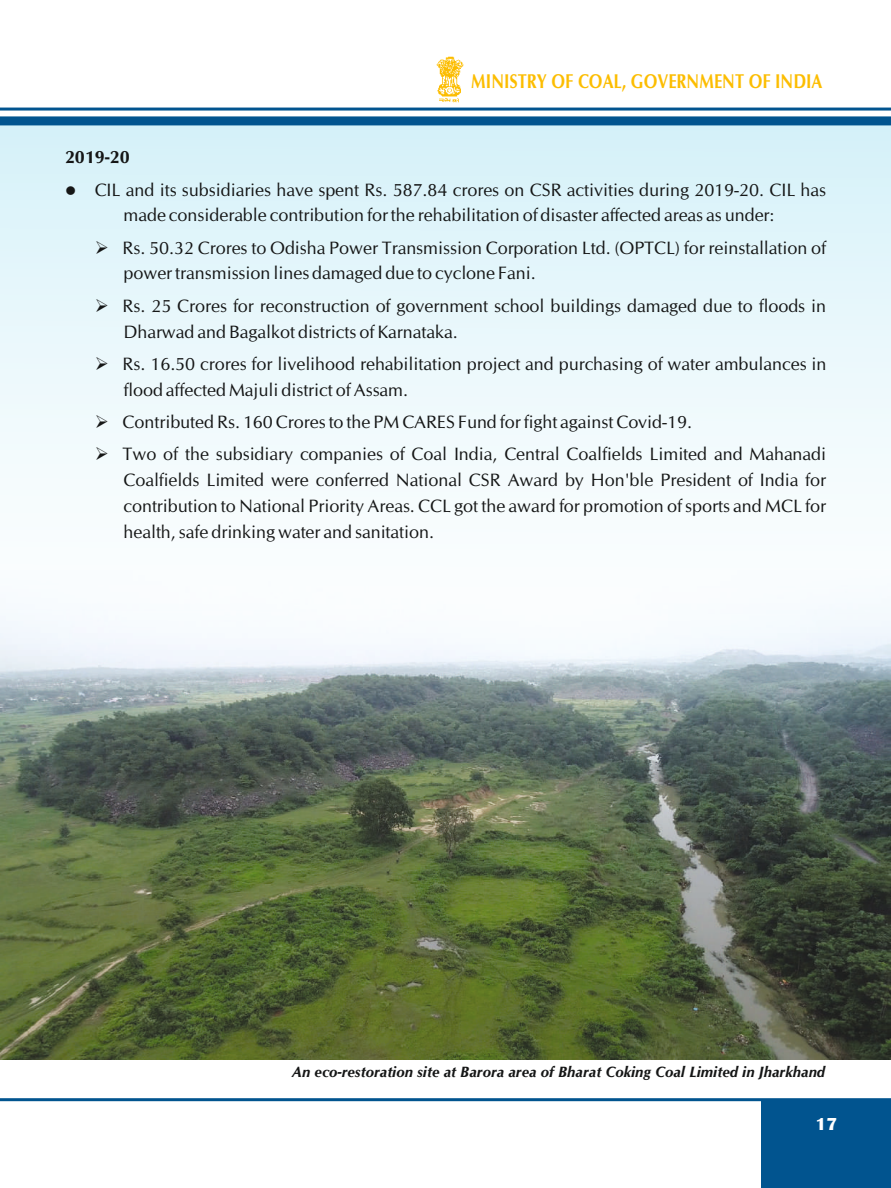
<style>
.page{position:relative;width:891px;height:1188px;background:#fff}
.page>*{position:absolute;margin:0;border:0;box-sizing:border-box;transform-origin:0 0}
.t1{font:700 19.95px "CG Omega";color:#fcbd00;scale:.82 1}
.t2{font:18px/25.8px "CG Omega";color:#151616}
.t3{font:700 18px "CG Omega";color:#151616}
.t4{font:700 18px "Britannic";color:#fff}
.t5{font:italic 700 15px "CG Omega";color:#151616}
</style>
<div class="page">
<svg style="left:0;top:125px;width:891px;height:358px;fill:#e7f7fb"></svg>
<img style="left:0;top:607px;width:891px;height:453px">
<div style="left:762px;top:1100px;width:129px;height:88px;background:#01548f"></div>
<div style="left:0;top:116px;width:891px;height:9px;background:#01548f"></div>
<hr style="left:0;top:108px;width:891px;height:3px;background:#01548f">
<hr style="left:0;top:1098px;width:891px;height:3px;background:#01548f">
<img style="left:437px;top:56px;width:26px;height:47px">
<p class="t1" style="left:471px;top:73px;width:430px">MINISTRY OF COAL, GOVERNMENT OF INDIA</p>
<p class="t3" style="left:65px;top:150px;width:66px">2019-20</p>
<p class="t2" style="left:65px;top:178px;width:763px;text-align:center">● CIL and its subsidiaries have spent Rs. 587.84 crores on CSR activities during 2019-20. CIL has made considerable contribution for the rehabilitation of disaster affected areas as under:</p>
<p class="t2" style="left:123px;top:236px;width:704px;text-indent:-29px">➢ Rs. 50.32 Crores to Odisha Power Transmission Corporation Ltd. (OPTCL) for reinstallation of power transmission lines damaged due to cyclone Fani.</p>
<p class="t2" style="left:123px;top:294px;width:704px;text-indent:-29px">➢ Rs. 25 Crores for reconstruction of government school buildings damaged due to floods in<br>Dharwad and Bagalkot districts of Karnataka.</p>
<p class="t2" style="left:123px;top:352px;width:705px;text-indent:-29px">➢ Rs. 16.50 crores for livelihood rehabilitation project and purchasing of water ambulances in flood affected Majuli district of Assam.</p>
<p class="t2" style="left:95px;top:410px;width:599px">➢ Contributed Rs. 160 Crores to the PM CARES Fund for fight against Covid-19.</p>
<p class="t2" style="left:123px;top:443px;width:704px;text-align:justify;text-indent:-29px">➢ Two of the subsidiary companies of Coal India, Central Coalfields Limited and Mahanadi Coalfields Limited were conferred National CSR Award by Hon'ble President of India for contribution to National Priority Areas. CCL got the award for promotion of sports and MCL for health, safe drinking water and sanitation.</p>
<p class="t5" style="left:292px;top:1066px;width:535px">An eco-restoration site at Barora area of Bharat Coking Coal Limited in Jharkhand</p>
<p class="t4" style="left:815px;top:1118px;width:23px">17</p>
</div>
